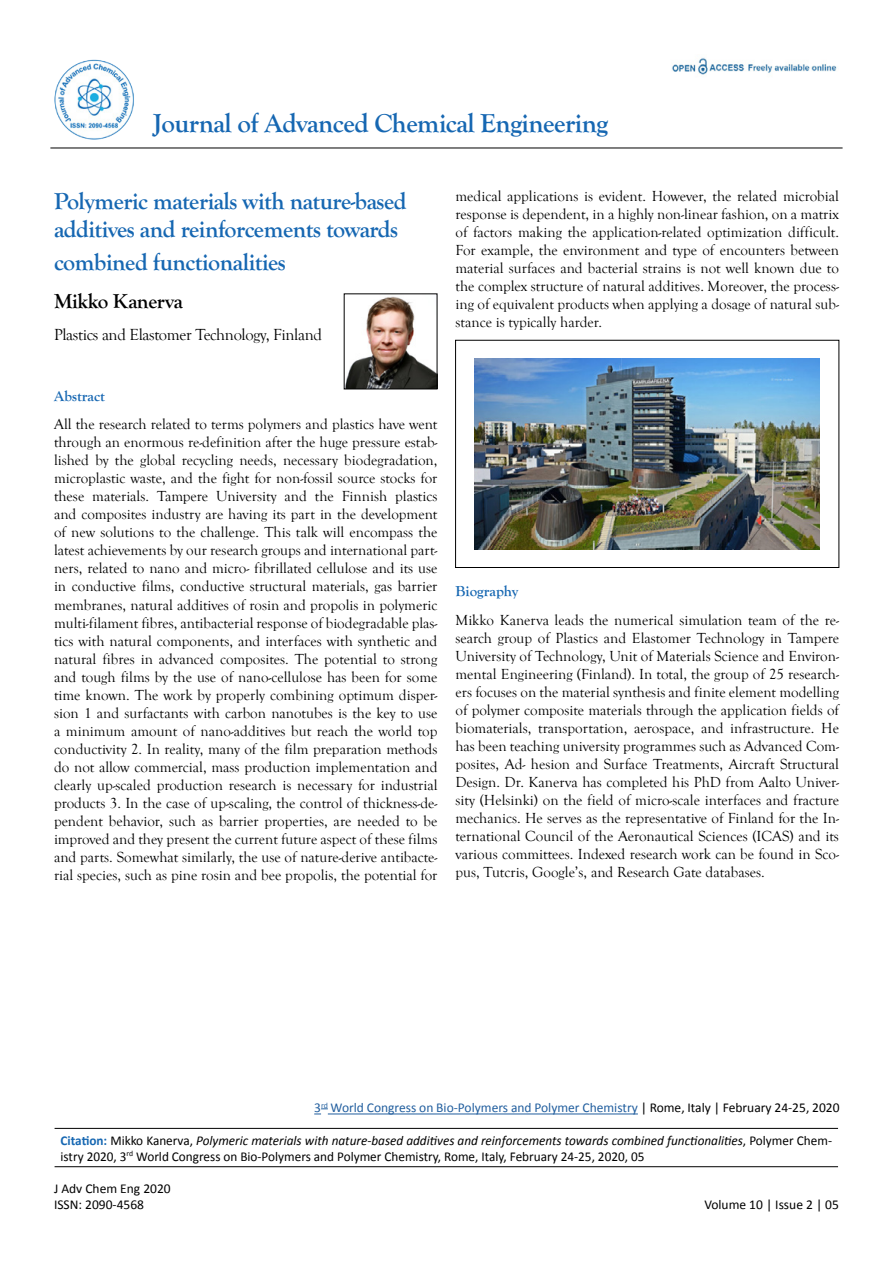
<style>
.page{position:relative;width:893px;height:1263px;background:#fff}
.page>*{position:absolute;margin:0;border:0;box-sizing:border-box;transform-origin:0 0}
.t1{font:700 27px "Goudy Old Style T";letter-spacing:-.02em;color:#1667b2}
.t2{font:700 24px/28.8px "Goudy Old Style T";letter-spacing:-.02em;color:#1667b2}
.t3{font:700 21px "Goudy Old Style T";letter-spacing:-.02em;color:#000}
.t4{font:16.5px "Goudy Old Style T";letter-spacing:-.02em;color:#000}
.t5{font:15px/18px "Goudy Old Style T";color:#000;text-align:justify}
.t6{font:700 15px "Goudy Old Style T";color:#1667b2}
.t7{font:13.5px/16.2px "Calibri";color:#000}
.t8{font:13.5px "Calibri";color:#215e9e}
.s1{color:#000}
.s2{font-weight:700;color:#1667b2}
.s3{font-style:italic}
</style>
<div class="page">
<hr style="left:55px;top:1128px;width:783px;height:1px;background:#000">
<hr style="left:55px;top:1166px;width:783px;height:1px;background:#000">
<svg style="left:314px;top:1108px;width:14px;height:6px"></svg>
<hr style="left:328px;top:1113px;width:310px;height:1px;background:#215e9e">
<hr style="left:50px;top:148px;width:793px;height:1px;background:#000">
<img style="left:54px;top:60px;width:80px;height:80px;border-radius:40px">
<img style="left:672px;top:57px;width:165px;height:18px">
<img style="left:475px;top:359px;width:345px;height:191px">
<div style="left:455px;top:340px;width:384px;height:228px;border:1px solid #000"></div>
<img style="left:346px;top:296px;width:89px;height:91px">
<div style="left:344px;top:293px;width:93px;height:96px;border:1px solid #000"></div>
<h1 class="t1" style="left:153px;top:108px;width:457px">Journal of Advanced Chemical Engineering</h1>
<h2 class="t2" style="left:54px;top:187px;width:354px">Polymeric materials with nature-based additives and reinforcements towards</h2>
<h2 class="t2" style="left:54px;top:248px;width:233px">combined functionalities</h2>
<h3 class="t3" style="left:54px;top:289px;width:130px">Mikko Kanerva</h3>
<p class="t4" style="left:54px;top:326px;width:270px">Plastics and Elastomer Technology, Finland</p>
<p class="t5" style="left:455px;top:187px;width:385px">medical applications is evident. However, the related microbial response is dependent, in a highly non-linear fashion, on a matrix of factors making the application-related optimization difficult.<br>For example, the environment and type of encounters between material surfaces and bacterial strains is not well known due to the complex structure of natural additives. Moreover, the process&shy;ing of equivalent products when applying a dosage of natural sub&shy;stance is typically harder.</p>
<p class="t6" style="left:54px;top:387px;width:52px">Abstract</p>
<p class="t5" style="left:54px;top:416px;width:385px">All the research related to terms polymers and plastics have went through an enormous re-definition after the huge pressure estab&shy;lished by the global recycling needs, necessary biodegradation, microplastic waste, and the fight for non-fossil source stocks for these materials. Tampere University and the Finnish plastics and composites industry are having its part in the development of new solutions to the challenge. This talk will encompass the latest achievements by our research groups and international part&shy;ners, related to nano and micro- fibrillated cellulose and its use in conductive films, conductive structural materials, gas barrier membranes, natural additives of rosin and propolis in polymeric multi-filament fibres, antibacterial response of biodegradable plas&shy;tics with natural components, and interfaces with synthetic and natural fibres in advanced composites. The potential to strong and tough films by the use of nano-cellulose has been for some time known. The work by properly combining optimum disper&shy;sion 1 and surfactants with carbon nanotubes is the key to use a minimum amount of nano-additives but reach the world top conductivity 2. In reality, many of the film preparation methods do not allow commercial, mass production implementation and clearly up-scaled production research is necessary for industrial products 3. In the case of up-scaling, the control of thickness-de&shy;pendent behavior, such as barrier properties, are needed to be improved and they present the current future aspect of these films and parts. Somewhat similarly, the use of nature-derive antibacte&shy;rial species, such as pine rosin and bee propolis, the potential for</p>
<p class="t6" style="left:455px;top:583px;width:64px">Biography</p>
<p class="t5" style="left:455px;top:611px;width:385px">Mikko Kanerva leads the numerical simulation team of the re&shy;search group of Plastics and Elastomer Technology in Tampere University of Technology, Unit of Materials Science and Environ&shy;mental Engineering (Finland). In total, the group of 25 research&shy;ers focuses on the material synthesis and finite element modelling of polymer composite materials through the application fields of biomaterials, transportation, aerospace, and infrastructure. He has been teaching university programmes such as Advanced Com&shy;posites, Ad- hesion and Surface Treatments, Aircraft Structural Design. Dr. Kanerva has completed his PhD from Aalto Univer&shy;sity (Helsinki) on the field of micro-scale interfaces and fracture mechanics. He serves as the representative of Finland for the In&shy;ternational Council of the Aeronautical Sciences (ICAS) and its various committees. Indexed research work can be found in Sco&shy;pus, Tutcris, Google’s, and Research Gate databases.</p>
<p class="t8" style="left:314px;top:1099px;width:527px">3<sup>rd</sup> World Congress on Bio-Polymers and Polymer Chemistry <span class="s1">| Rome, Italy | February 24-25, 2020</span></p>
<p class="t7" style="left:61px;top:1132px;width:773px"><span class="s2">Citation:</span> Mikko Kanerva, <span class="s3">Polymeric materials with nature-based additives and reinforcements towards combined functionalities</span>, Polymer Chem&shy;istry 2020, 3<sup>rd</sup> World Congress on Bio-Polymers and Polymer Chemistry, Rome, Italy, February 24-25, 2020, 05</p>
<p class="t7" style="left:54px;top:1180px;width:118px">J Adv Chem Eng 2020<br>ISSN: 2090-4568</p>
<p class="t7" style="left:704px;top:1196px;width:136px">Volume 10 | Issue 2 | 05</p>
</div>
